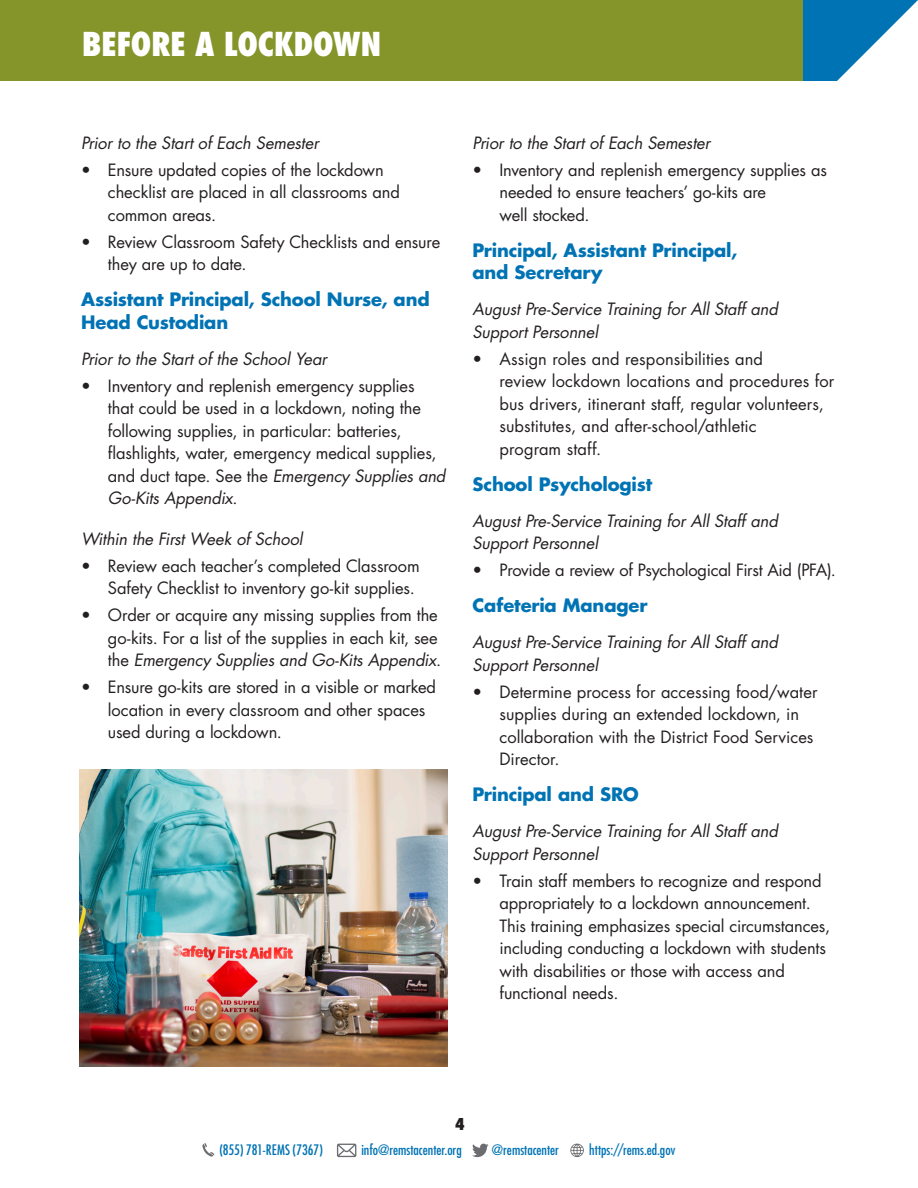
<style>
.page{position:relative;width:918px;height:1188px;background:#fff}
.page>*{position:absolute;margin:0;border:0;box-sizing:border-box;transform-origin:0 0}
.t1{font:800 condensed 32.1px "Futura";color:#fff}
.t2{font:700 18px/22.5px "Futura Std";letter-spacing:-.01em;color:#0073b4}
.t3{font:800 18px "Futura PT Cond";color:#231f20}
.t4{font:16.5px/22.5px "Futura Std";letter-spacing:-.005em;color:#231f20}
.t5{font:italic 16.5px/22.5px "Futura Std";letter-spacing:-.01em;color:#231f20}
.t6{font:condensed 14.1px "Futura Std";color:#0073b4}
.s1{font-style:italic}
</style>
<div class="page">
<svg style="left:802px;top:0;width:116px;height:81px"></svg>
<div style="left:0;top:0;width:802px;height:81px;background:#859529"></div>
<svg style="left:337px;top:1144px;width:19px;height:13px"></svg>
<svg style="left:472px;top:1144px;width:17px;height:13px"></svg>
<svg style="left:570px;top:1144px;width:14px;height:13px"></svg>
<svg style="left:202px;top:1143px;width:12px;height:14px"></svg>
<img style="left:79px;top:770px;width:368px;height:296px">
<h1 class="t1" style="left:82px;top:23px;width:300px">BEFORE A LOCKDOWN</h1>
<p class="t5" style="left:81px;top:132px;width:239px">Prior to the Start of Each Semester</p>
<p class="t4" style="left:108px;top:158px;width:293px;text-indent:-27px">• Ensure updated copies of the lockdown checklist are placed in all classrooms and common areas.</p>
<p class="t4" style="left:108px;top:230px;width:334px;text-indent:-27px">• Review Classroom Safety Checklists and ensure they are up to date.</p>
<h4 class="t2" style="left:81px;top:288px;width:350px">Assistant Principal, School Nurse, and<br>Head Custodian</h4>
<p class="t5" style="left:81px;top:348px;width:248px">Prior to the Start of the School Year</p>
<p class="t4" style="left:108px;top:374px;width:339px;text-indent:-27px">• Inventory and replenish emergency supplies<br>that could be used in a lockdown, noting the following supplies, in particular: batteries, flashlights, water, emergency medical supplies, and duct tape. See the <span class="s1">Emergency Supplies and Go-Kits Appendix</span>.</p>
<p class="t5" style="left:81px;top:528px;width:223px">Within the First Week of School</p>
<p class="t4" style="left:81px;top:554px;width:340px;text-align:right">• Review each teacher’s completed Classroom<br>Safety Checklist to inventory go-kit supplies.</p>
<p class="t4" style="left:108px;top:604px;width:335px;text-indent:-27px">• Order or acquire any missing supplies from the go-kits. For a list of the supplies in each kit, see the <span class="s1">Emergency Supplies and Go-Kits Appendix</span>.</p>
<p class="t4" style="left:108px;top:676px;width:330px;text-indent:-27px">• Ensure go-kits are stored in a visible or marked location in every classroom and other spaces used during a lockdown.</p>
<p class="t5" style="left:472px;top:132px;width:239px">Prior to the Start of Each Semester</p>
<p class="t4" style="left:499px;top:158px;width:329px;text-indent:-27px">• Inventory and replenish emergency supplies as needed to ensure teachers’ go-kits are<br>well stocked.</p>
<h4 class="t2" style="left:472px;top:238px;width:266px">Principal, Assistant Principal, and Secretary</h4>
<p class="t5" style="left:472px;top:298px;width:307px">August Pre-Service Training for All Staff and<br>Support Personnel</p>
<p class="t4" style="left:499px;top:347px;width:337px;text-indent:-27px">• Assign roles and responsibilities and<br>review lockdown locations and procedures for bus drivers, itinerant staff, regular volunteers, substitutes, and after-school/athletic<br>program staff.</p>
<h4 class="t2" style="left:472px;top:472px;width:181px">School Psychologist</h4>
<p class="t5" style="left:472px;top:510px;width:307px">August Pre-Service Training for All Staff and<br>Support Personnel</p>
<p class="t4" style="left:472px;top:559px;width:365px">• Provide a review of Psychological First Aid (PFA).</p>
<h4 class="t2" style="left:472px;top:594px;width:177px">Cafeteria Manager</h4>
<p class="t5" style="left:472px;top:631px;width:307px">August Pre-Service Training for All Staff and<br>Support Personnel</p>
<p class="t4" style="left:499px;top:680px;width:320px;text-indent:-27px">• Determine process for accessing food/water supplies during an extended lockdown, in collaboration with the District Food Services Director.</p>
<h4 class="t2" style="left:472px;top:783px;width:168px">Principal and SRO</h4>
<p class="t5" style="left:472px;top:820px;width:307px">August Pre-Service Training for All Staff and<br>Support Personnel</p>
<p class="t4" style="left:499px;top:869px;width:332px;text-indent:-27px">• Train staff members to recognize and respond appropriately to a lockdown announcement.<br>This training emphasizes special circumstances, including conducting a lockdown with students with disabilities or those with access and functional needs.</p>
<p class="t3" style="left:455px;top:1114px;width:11px">4</p>
<p class="t6" style="left:219px;top:1142px;width:105px">(855) 781-REMS (7367)</p>
<p class="t6" style="left:361px;top:1142px;width:102px">info@remstacenter.org</p>
<p class="t6" style="left:492px;top:1142px;width:69px">@remstacenter</p>
<p class="t6" style="left:589px;top:1142px;width:88px">https://rems.ed.gov</p>
</div>
